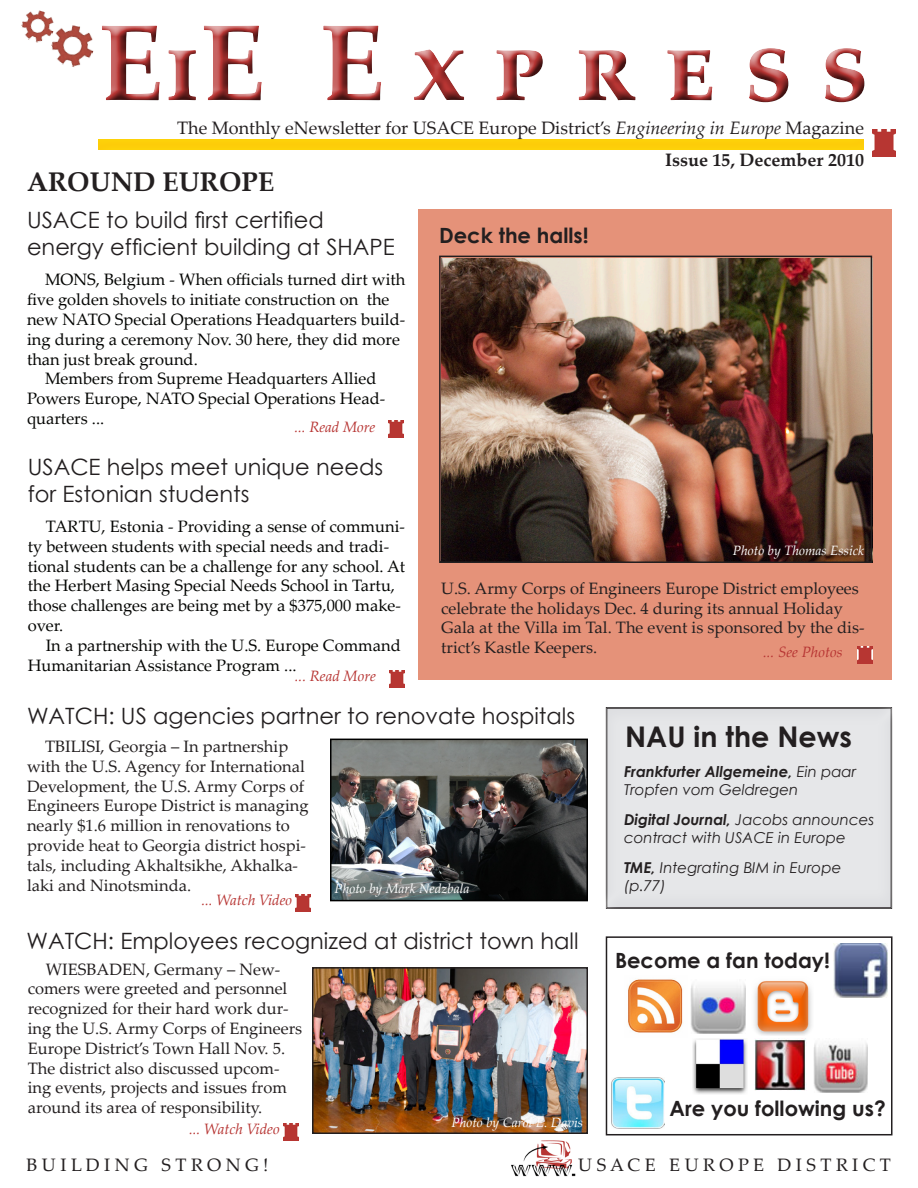
<style>
.page{position:relative;width:918px;height:1188px;background:#fff}
.page>*{position:absolute;margin:0;border:0;box-sizing:border-box;transform-origin:0 0}
.t1{font:700 108px "Palatino Linotype";color:#b73533}
.t2{font:700 28.5px "Century Gothic";color:#231f20}
.t3{font:700 27px "Palatino Linotype";color:#231f20}
.t4{font:22.5px/27px "Century Gothic";color:#231f20}
.t5{font:700 21px "Century Gothic";color:#231f20}
.t6{font:18px "Palatino Linotype";color:#231f20}
.t7{font:700 18px "Palatino Linotype";color:#231f20}
.t8{font:16.5px/19.8px "Palatino Linotype";color:#231f20}
.t9{font:16.5px/19.8px "Palatino Linotype";color:#040503}
.t10{font:italic 15px/18px "Century Gothic";color:#231f20}
.t11{font:italic 15px "Palatino Linotype";color:#b73533}
.t12{font:italic 13.5px "Palatino Linotype";color:#fff}
.s1{font-style:italic}
.s2{font-weight:700}
</style>
<div class="page">
<div style="left:418px;top:209px;width:473px;height:471px;background:#e59279"></div>
<div style="left:606px;top:936px;width:286px;height:199px;border:2px solid #231f20"></div>
<img style="left:442px;top:259px;width:427px;height:301px">
<div style="left:93px;top:18px;width:783px;height:95px;background:#231f20;opacity:.75"></div>
<div style="left:96px;top:139px;width:770px;height:13px;background:#231f20;opacity:.5"></div>
<img style="left:52px;top:22px;width:45px;height:48px">
<img style="left:21px;top:10px;width:37px;height:36px">
<img style="left:872px;top:130px;width:24px;height:27px">
<div style="left:594px;top:702px;width:299px;height:207px;background:#231f20;opacity:.5"></div>
<img style="left:389px;top:670px;width:15px;height:17px">
<img style="left:858px;top:646px;width:14px;height:17px">
<img style="left:611px;top:1077px;width:53px;height:51px">
<div style="left:439px;top:256px;width:433px;height:307px;border:2px solid #231f20"></div>
<img style="left:512px;top:1140px;width:64px;height:37px">
<img style="left:755px;top:1038px;width:52px;height:53px">
<img style="left:628px;top:979px;width:55px;height:54px">
<img style="left:834px;top:944px;width:54px;height:54px">
<img style="left:814px;top:1043px;width:54px;height:49px">
<img style="left:692px;top:1039px;width:55px;height:55px">
<img style="left:691px;top:984px;width:54px;height:50px">
<img style="left:754px;top:980px;width:58px;height:56px">
<img style="left:389px;top:421px;width:15px;height:17px">
<img style="left:284px;top:1123px;width:14px;height:17px">
<img style="left:315px;top:970px;width:270px;height:161px">
<div style="left:312px;top:967px;width:276px;height:167px;border:2px solid #231f20"></div>
<img style="left:296px;top:894px;width:15px;height:17px">
<img style="left:333px;top:742px;width:252px;height:156px">
<div style="left:330px;top:739px;width:258px;height:162px;border:2px solid #000"></div>
<h1 class="t1" style="left:98px;top:-13px;width:772px">EiE E x p r e s s</h1>
<p class="t6" style="left:177px;top:115px;width:688px">The Monthly eNewsletter for USACE Europe District’s <span class="s1">Engineering in Europe</span> Magazine</p>
<p class="t7" style="left:665px;top:147px;width:200px">Issue 15, December 2010</p>
<p class="t3" style="left:27px;top:163px;width:249px">AROUND EUROPE</p>
<p class="t4" style="left:27px;top:206px;width:298px">USACE to build first certified</p>
<p class="t4" style="left:27px;top:233px;width:369px">energy efficient building at SHAPE</p>
<p class="t9" style="left:27px;top:269px;width:380px;text-indent:18px">MONS, Belgium - When officials turned dirt with five golden shovels to initiate construction on the new NATO Special Operations Headquarters build&shy;ing during a ceremony Nov. 30 here, they did more than just break ground.</p>
<p class="t9" style="left:27px;top:368px;width:360px;text-indent:18px">Members from Supreme Headquarters Allied<br>Powers Europe, NATO Special Operations Head&shy;quarters ...</p>
<p class="t11" style="left:294px;top:416px;width:82px">... Read More</p>
<p class="t4" style="left:28px;top:453px;width:357px">USACE helps meet unique needs for Estonian students</p>
<p class="t9" style="left:28px;top:516px;width:379px;text-indent:18px">TARTU, Estonia - Providing a sense of communi&shy;ty between students with special needs and tradi&shy;tional students can be a challenge for any school. At the Herbert Masing Special Needs School in Tartu, those challenges are being met by a $375,000 make&shy;over.</p>
<p class="t9" style="left:28px;top:635px;width:375px;text-indent:18px">In a partnership with the U.S. Europe Command<br>Humanitarian Assistance Program ...</p>
<p class="t11" style="left:295px;top:666px;width:82px">... Read More</p>
<p class="t5" style="left:439px;top:219px;width:151px">Deck the halls!</p>
<p class="t12" style="left:733px;top:540px;width:133px">Photo by Thomas Essick</p>
<p class="t8" style="left:441px;top:578px;width:425px">U.S. Army Corps of Engineers Europe District employees celebrate the holidays Dec. 4 during its annual Holiday Gala at the Villa im Tal. The event is sponsored by the dis&shy;trict’s Kastle Keepers.</p>
<p class="t11" style="left:763px;top:642px;width:81px">... See Photos</p>
<p class="t4" style="left:27px;top:702px;width:550px">WATCH: US agencies partner to renovate hospitals</p>
<p class="t8" style="left:27px;top:736px;width:283px;text-indent:18px">TBILISI, Georgia – In partnership with the U.S. Agency for International Development, the U.S. Army Corps of Engineers Europe District is managing nearly $1.6 million in renovations to provide heat to Georgia district hospi&shy;tals, including Akhaltsikhe, Akhalka&shy;laki and Ninotsminda.</p>
<p class="t11" style="left:201px;top:889px;width:92px">... Watch Video</p>
<p class="t12" style="left:334px;top:878px;width:137px">Photo by Mark Nedzbala</p>
<p class="t4" style="left:26px;top:927px;width:554px">WATCH: Employees recognized at district town hall</p>
<p class="t8" style="left:28px;top:959px;width:276px;text-indent:18px">WIESBADEN, Germany – New&shy;comers were greeted and personnel recognized for their hard work dur&shy;ing the U.S. Army Corps of Engineers Europe District’s Town Hall Nov. 5.<br>The district also discussed upcom&shy;ing events, projects and issues from around its area of responsibility.</p>
<p class="t11" style="left:189px;top:1118px;width:92px">... Watch Video</p>
<p class="t12" style="left:452px;top:1113px;width:133px">Photo by Carol E. Davis</p>
<p class="t2" style="left:625px;top:715px;width:228px">NAU in the News</p>
<p class="t10" style="left:624px;top:762px;width:234px"><span class="s2">Frankfurter Allgemeine,</span> Ein paar<br>Tropfen vom Geldregen</p>
<p class="t10" style="left:624px;top:810px;width:252px"><span class="s2">Digital Journal,</span> Jacobs announces contract with USACE in Europe</p>
<p class="t10" style="left:624px;top:858px;width:219px"><span class="s2">TME,</span> Integrating BIM in Europe (p.77)</p>
<p class="t5" style="left:615px;top:944px;width:217px">Become a fan today!</p>
<p class="t5" style="left:670px;top:1092px;width:218px">Are you following us?</p>
<p class="t6" style="left:26px;top:1152px;width:244px">B U I L D I N G S T R O N G !</p>
<p class="t6" style="left:578px;top:1152px;width:314px">U S A C E E U R O P E D I S T R I C T</p>
</div>
